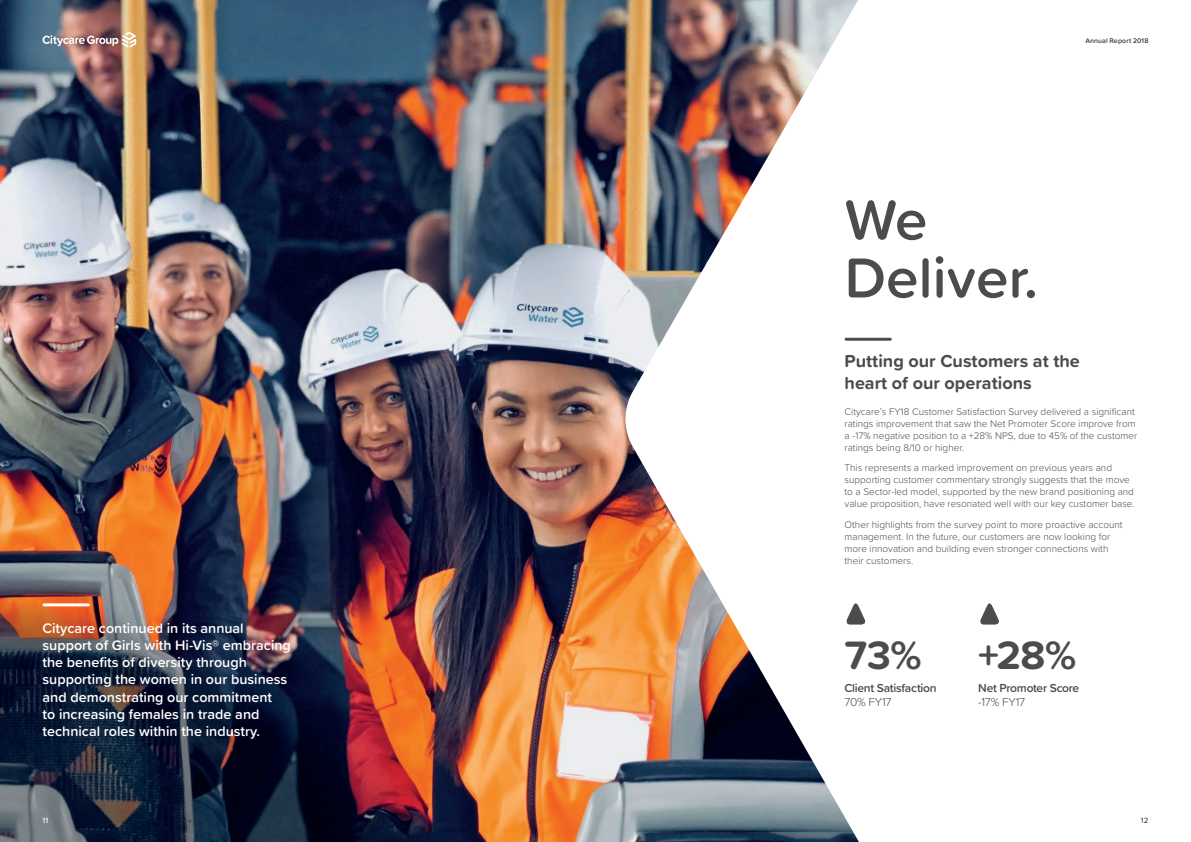
<style>
.page{position:relative;width:1191px;height:842px;background:#fff}
.page>*{position:absolute;margin:0;border:0;box-sizing:border-box;transform-origin:0 0}
.t1{font:600 58.3px/58px "Proxima Soft";color:#4b4c4d}
.t2{font:700 41.1px "Proxima Soft";color:#4b4c4d}
.t3{font:700 18px/21.6px "Proxima Soft";color:#4b4c4d}
.t4{font:600 14.3px/17.2px "Proxima Soft";color:#fff}
.t5{font:600 12px "Proxima Soft";letter-spacing:-.02em;color:#4b4c4d}
.t6{font:300 12px "Proxima Soft";letter-spacing:-.015em;color:#4b4c4d}
.t7{font:300 10px/12px "Proxima Soft";color:#4b4c4d}
.t8{font:500 8px "Proxima Soft";color:#fff}
.t9{font:500 8px "Proxima Soft";color:#4b4c4d}
.t10{font:500 7px "Proxima Soft";letter-spacing:.02em;color:#231f20}
</style>
<div class="page">
<img style="left:0;top:0;width:625px;height:842px">
<img style="left:625px;top:0;width:267px;height:842px">
<svg style="left:43px;top:32px;width:93px;height:15px"></svg>
<svg style="left:844px;top:600px;width:23px;height:25px"></svg>
<svg style="left:980px;top:603px;width:19px;height:22px"></svg>
<hr style="left:846px;top:338px;width:44px;height:3px;background:#4b4c4d">
<hr style="left:44px;top:603px;width:44px;height:3px;background:#fff">
<p class="t10" style="left:1085px;top:35px;width:65px">Annual Report 2018</p>
<h1 class="t1" style="left:844px;top:189px;width:195px">We<br>Deliver.</h1>
<h3 class="t3" style="left:844px;top:350px;width:237px">Putting our Customers at the heart of our operations</h3>
<p class="t4" style="left:43px;top:619px;width:250px">Citycare continued in its annual support of Girls with Hi-Vis® embracing the benefits of diversity through supporting the women in our business and demonstrating our commitment<br>to increasing females in trade and technical roles within the industry.</p>
<p class="t7" style="left:844px;top:405px;width:294px">Citycare’s FY18 Customer Satisfaction Survey delivered a significant ratings improvement that saw the Net Promoter Score improve from a -17% negative position to a +28% NPS, due to 45% of the customer ratings being 8/10 or higher.</p>
<p class="t7" style="left:844px;top:461px;width:292px">This represents a marked improvement on previous years and supporting customer commentary strongly suggests that the move to a Sector-led model, supported by the new brand positioning and value proposition, have resonated well with our key customer base.</p>
<p class="t7" style="left:844px;top:518px;width:280px">Other highlights from the survey point to more proactive account management. In the future, our customers are now looking for more innovation and building even stronger connections with their customers.</p>
<h2 class="t2" style="left:844px;top:625px;width:78px">73%</h2>
<p class="t5" style="left:844px;top:679px;width:93px">Client Satisfaction</p>
<p class="t6" style="left:844px;top:693px;width:48px">70% FY17</p>
<h2 class="t2" style="left:978px;top:625px;width:99px">+28%</h2>
<p class="t5" style="left:978px;top:679px;width:102px">Net Promoter Score</p>
<p class="t6" style="left:978px;top:693px;width:48px">-17% FY17</p>
<p class="t8" style="left:43px;top:814px;width:7px">11</p>
<p class="t9" style="left:1140px;top:814px;width:9px">12</p>
</div>
